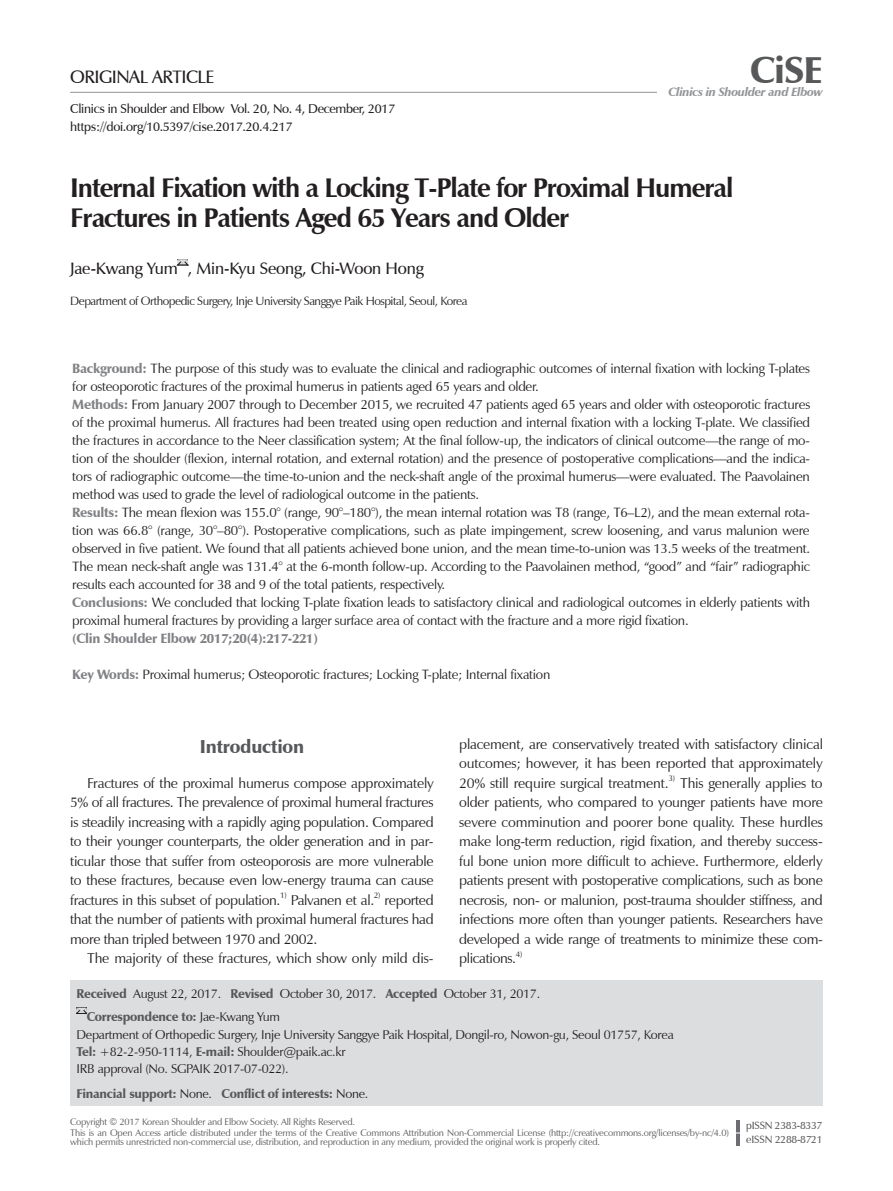
<style>
.page{position:relative;width:893px;height:1191px;background:#fff}
.page>*{position:absolute;margin:0;border:0;box-sizing:border-box;transform-origin:0 0}
.doi_10_4055_cios_200{font:900 37.5px "Zapf Humanist 601 BT";color:#57585a}
.영문제목{font:700 27px/30px "Zapf Humanist 601 BT";letter-spacing:-.04em;color:#231f20}
.서론{font:900 18.75px "Zapf Humanist 601 BT";letter-spacing:-.01em;color:#57585a}
.원저_증례{font:600 18px "Zapf Humanist 601 BT";letter-spacing:-.025em;color:#231f20}
.영문저자{font:600 16.5px "Zapf Humanist 601 BT";letter-spacing:-.01em;color:#231f20}
.본문{font:14.25px/19.5px "Zapf Humanist 601 BT";letter-spacing:-.025em;color:#231f20;text-align:justify}
.영문초록{font:13.5px/18px "Zapf Humanist 601 BT";letter-spacing:-.02em;color:#231f20}
.영문초록-2{font:900 13.5px "Zapf Humanist 601 BT";letter-spacing:-.02em;color:#808285}
.교신저자{font:12.75px "Zapf Humanist 601 BT";letter-spacing:-.02em;color:#231f20}
.doi_10_4055_cios_200-2{font:600 12.75px "Zapf Humanist 601 BT";letter-spacing:-.025em;color:#231f20}
.교신저자-2{font:900 12.75px "Zapf Humanist 601 BT";letter-spacing:-.02em;color:#57585a}
.영문소속{font:12px "Zapf Humanist 601 BT";letter-spacing:-.04em;color:#231f20}
.doi_10_4055_cios_200-3{font:italic 900 12px "Zapf Humanist 601 BT";letter-spacing:-.025em;color:#939598}
.doi_10_4055_cios_200-4{font:600 10.5px "Zapf Humanist 601 BT";letter-spacing:-.025em;color:#57585a}
.교신저자-3{font:9.45px/9px "Zapf Humanist 601 BT";letter-spacing:-.02em;color:#57585a}
.본문-2{font:8.25px "Zapf Humanist 601 BT";color:#231f20}
.s1{font-weight:900;color:#808285}
.s2{font-weight:900;color:#57585a}
.s3{font-weight:400;color:#231f20}
</style>
<div class="page">
<svg style="left:178px;top:259px;width:10px;height:7px"></svg>
<hr style="left:736px;top:1119px;width:3px;height:26px;background:#6c6d70">
<hr style="left:70px;top:92px;width:587px;height:1px;background:#939598">
<div style="left:70px;top:980px;width:753px;height:126px;background:#dcdddf"></div>
<svg style="left:77px;top:1007px;width:10px;height:7px"></svg>
<p class="원저_증례" style="left:70px;top:66px;width:146px">ORIGINAL ARTICLE</p>
<p class="doi_10_4055_cios_200-2" style="left:70px;top:100px;width:327px">Clinics in Shoulder and Elbow Vol. 20, No. 4, December, 2017</p>
<p class="doi_10_4055_cios_200-2" style="left:70px;top:118px;width:224px">https://doi.org/10.5397/cise.2017.20.4.217</p>
<p class="doi_10_4055_cios_200" style="left:750px;top:47px;width:74px">CiSE</p>
<p class="doi_10_4055_cios_200-3" style="left:668px;top:84px;width:156px">Clinics in Shoulder and Elbow</p>
<p class="영문제목" style="left:70px;top:173px;width:665px">Internal Fixation with a Locking T-Plate for Proximal Humeral<br>Fractures in Patients Aged 65 Years and Older</p>
<p class="영문저자" style="left:70px;top:258px;width:355px">Jae-Kwang Yum , Min-Kyu Seong, Chi-Woon Hong</p>
<p class="영문소속" style="left:70px;top:293px;width:399px">Department of Orthopedic Surgery, Inje University Sanggye Paik Hospital, Seoul, Korea</p>
<p class="영문초록" style="left:72px;top:360px;width:739px"><span class="s1">Background:</span> The purpose of this study was to evaluate the clinical and radiographic outcomes of internal fixation with locking T-plates for osteoporotic fractures of the proximal humerus in patients aged 65 years and older.</p>
<p class="영문초록" style="left:72px;top:396px;width:739px;text-align:justify"><span class="s1">Methods:</span> From January 2007 through to December 2015, we recruited 47 patients aged 65 years and older with osteoporotic fractures of the proximal humerus. All fractures had been treated using open reduction and internal fixation with a locking T-plate. We classified the fractures in accordance to the Neer classification system; At the final follow-up, the indicators of clinical outcome—the range of mo&shy;tion of the shoulder (flexion, internal rotation, and external rotation) and the presence of postoperative complications—and the indica&shy;tors of radiographic outcome—the time-to-union and the neck-shaft angle of the proximal humerus—were evaluated. The Paavolainen method was used to grade the level of radiological outcome in the patients.</p>
<p class="영문초록" style="left:72px;top:504px;width:739px;text-align:justify"><span class="s1">Results:</span> The mean flexion was 155.0° (range, 90°–180°), the mean internal rotation was T8 (range, T6–L2), and the mean external rota&shy;tion was 66.8° (range, 30°–80°). Postoperative complications, such as plate impingement, screw loosening, and varus malunion were observed in five patient. We found that all patients achieved bone union, and the mean time-to-union was 13.5 weeks of the treatment.<br>The mean neck-shaft angle was 131.4° at the 6-month follow-up. According to the Paavolainen method, “good” and “fair” radiographic results each accounted for 38 and 9 of the total patients, respectively.</p>
<p class="영문초록" style="left:72px;top:594px;width:739px"><span class="s1">Conclusions:</span> We concluded that locking T-plate fixation leads to satisfactory clinical and radiological outcomes in elderly patients with proximal humeral fractures by providing a larger surface area of contact with the fracture and a more rigid fixation.</p>
<p class="영문초록-2" style="left:72px;top:630px;width:247px">(Clin Shoulder Elbow 2017;20(4):217-221)</p>
<p class="영문초록" style="left:72px;top:666px;width:480px"><span class="s1">Key Words:</span> Proximal humerus; Osteoporotic fractures; Locking T-plate; Internal fixation</p>
<p class="서론" style="left:200px;top:734px;width:106px">Introduction</p>
<p class="본문" style="left:70px;top:773px;width:365px;text-indent:17px">Fractures of the proximal humerus compose approximately 5% of all fractures. The prevalence of proximal humeral fractures is steadily increasing with a rapidly aging population. Compared to their younger counterparts, the older generation and in par&shy;ticular those that suffer from osteoporosis are more vulnerable to these fractures, because even low-energy trauma can cause fractures in this subset of population.</p>
<p class="본문-2" style="left:280px;top:890px;width:8px">1)</p>
<p class="본문" style="left:291px;top:890px;width:85px">Palvanen et al.</p>
<p class="본문-2" style="left:374px;top:890px;width:8px">2)</p>
<p class="본문" style="left:70px;top:890px;width:365px;text-indent:314px">reported that the number of patients with proximal humeral fractures had more than tripled between 1970 and 2002.</p>
<p class="본문" style="left:87px;top:948px;width:348px">The majority of these fractures, which show only mild dis-</p>
<p class="본문" style="left:459px;top:734px;width:365px">placement, are conservatively treated with satisfactory clinical outcomes; however, it has been reported that approximately 20% still require surgical treatment.</p>
<p class="본문-2" style="left:668px;top:773px;width:8px">3)</p>
<p class="본문" style="left:459px;top:773px;width:365px;text-indent:221px">This generally applies to older patients, who compared to younger patients have more severe comminution and poorer bone quality. These hurdles make long-term reduction, rigid fixation, and thereby success&shy;ful bone union more difficult to achieve. Furthermore, elderly patients present with postoperative complications, such as bone necrosis, non- or malunion, post-trauma shoulder stiffness, and infections more often than younger patients. Researchers have developed a wide range of treatments to minimize these com&shy;plications.</p>
<p class="본문-2" style="left:516px;top:948px;width:8px">4)</p>
<p class="교신저자" style="left:77px;top:985px;width:465px"><span class="s2">Received</span> August 22, 2017. <span class="s2">Revised</span> October 30, 2017. <span class="s2">Accepted</span> October 31, 2017.</p>
<p class="교신저자-2" style="left:87px;top:1008px;width:195px">Correspondence to: <span class="s3">Jae-Kwang Yum</span></p>
<p class="교신저자" style="left:77px;top:1027px;width:599px">Department of Orthopedic Surgery, Inje University Sanggye Paik Hospital, Dongil-ro, Nowon-gu, Seoul 01757, Korea</p>
<p class="교신저자" style="left:77px;top:1043px;width:271px"><span class="s2">Tel:</span> +82-2-950-1114, <span class="s2">E-mail:</span> Shoulder@paik.ac.kr</p>
<p class="교신저자" style="left:77px;top:1060px;width:214px">IRB approval (No. SGPAIK 2017-07-022).</p>
<p class="교신저자-2" style="left:77px;top:1085px;width:293px">Financial support: <span class="s3">None.</span> Conflict of interests: <span class="s3">None.</span></p>
<p class="교신저자-3" style="left:70px;top:1116px;width:287px">Copyright © 2017 Korean Shoulder and Elbow Society. All Rights Reserved.</p>
<p class="교신저자-3" style="left:70px;top:1127px;width:660px">This is an Open Access article distributed under the terms of the Creative Commons Attribution Non-Commercial License (http://creativecommons.org/licenses/by-nc/4.0) which permits unrestricted non-commercial use, distribution, and reproduction in any medium, provided the original work is properly cited.</p>
<p class="doi_10_4055_cios_200-4" style="left:746px;top:1119px;width:78px">pISSN 2383-8337</p>
<p class="doi_10_4055_cios_200-4" style="left:746px;top:1132px;width:78px">eISSN 2288-8721</p>
</div>
